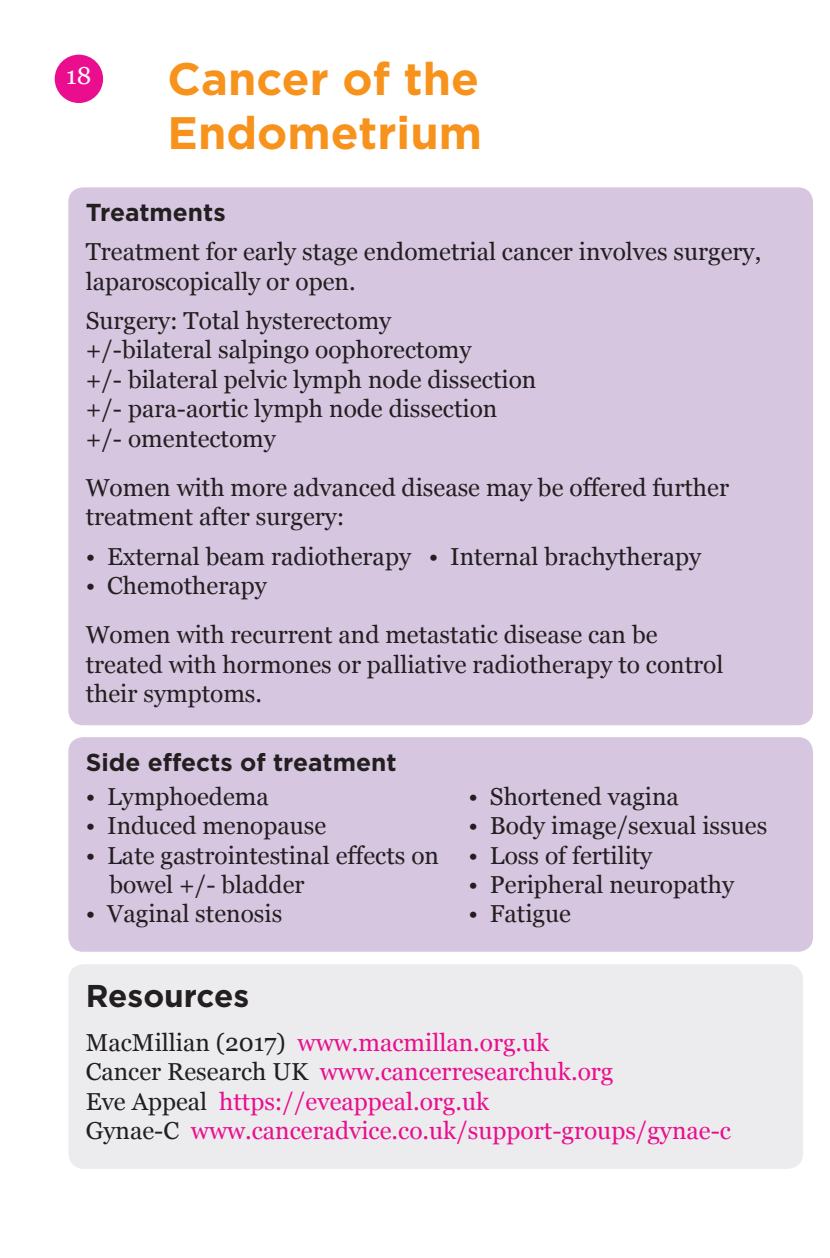
<style>
.page{position:relative;width:830px;height:1258px;background:#fff}
.page>*{position:absolute;margin:0;border:0;box-sizing:border-box;transform-origin:0 0}
.t1{font:700 45.5px/54.6px "Gotham";color:#f7931d}
.t2{font:700 31.5px "Gotham";color:#231f20}
.t3{font:24.5px/29.4px "Georgia";color:#231f20}
.t4{font:24.5px/29.4px "Georgia";color:#ea0e8e}
.t5{font:700 24.5px "Gotham";color:#231f20}
.t6{font:24.5px "Georgia";color:#fff}
.s1{color:#231f20}
</style>
<div class="page">
<div style="left:68px;top:187px;width:744px;height:538px;background:#d6c6e0;border-radius:15px"></div>
<div style="left:68px;top:737px;width:744px;height:215px;background:#d6c6e0;border-radius:15px"></div>
<div style="left:55px;top:55px;width:48px;height:48px;background:#ea0e8e;border-radius:50%"></div>
<div style="left:68px;top:964px;width:734px;height:205px;background:#ececee;border-radius:16px"></div>
<p class="t6" style="left:66px;top:58px;width:27px">18</p>
<h1 class="t1" style="left:168px;top:51px;width:316px">Cancer of the<br>Endometrium</h1>
<p class="t5" style="left:86px;top:196px;width:141px">Treatments</p>
<p class="t3" style="left:86px;top:236px;width:677px">Treatment for early stage endometrial cancer involves surgery, laparoscopically or open.</p>
<p class="t3" style="left:86px;top:305px;width:452px">Surgery: Total hysterectomy<br>+/-bilateral salpingo oophorectomy<br>+/- bilateral pelvic lymph node dissection +/- para-aortic lymph node dissection +/- omentectomy</p>
<p class="t3" style="left:86px;top:472px;width:644px">Women with more advanced disease may be offered further treatment after surgery:</p>
<p class="t3" style="left:86px;top:540px;width:616px">• External beam radiotherapy • Internal brachytherapy</p>
<p class="t3" style="left:86px;top:560px;width:573px;line-height:49.4px">• Chemotherapy<br>Women with recurrent and metastatic disease can be</p>
<p class="t3" style="left:86px;top:648px;width:639px">treated with hormones or palliative radiotherapy to control their symptoms.</p>
<p class="t5" style="left:86px;top:746px;width:312px">Side effects of treatment</p>
<p class="t3" style="left:86px;top:780px;width:184px">• Lymphoedema</p>
<p class="t3" style="left:86px;top:810px;width:242px">• Induced menopause</p>
<p class="t3" style="left:109px;top:839px;width:331px;text-indent:-24px">• Late gastrointestinal effects on bowel +/- bladder</p>
<p class="t3" style="left:86px;top:898px;width:198px">• Vaginal stenosis</p>
<p class="t3" style="left:468px;top:780px;width:212px">• Shortened vagina</p>
<p class="t3" style="left:468px;top:810px;width:300px">• Body image/sexual issues</p>
<p class="t3" style="left:468px;top:839px;width:185px">• Loss of fertility</p>
<p class="t3" style="left:468px;top:869px;width:267px">• Peripheral neuropathy</p>
<p class="t3" style="left:468px;top:898px;width:104px">• Fatigue</p>
<p class="t2" style="left:86px;top:974px;width:165px">Resources</p>
<p class="t4" style="left:86px;top:1027px;width:646px"><span class="s1">MacMillian (2017)</span> www.macmillan.org.uk<br><span class="s1">Cancer Research UK</span> www.cancerresearchuk.org<br><span class="s1">Eve Appeal</span> https://eveappeal.org.uk<br><span class="s1">Gynae-C</span> www.canceradvice.co.uk/support-groups/gynae-c</p>
</div>
